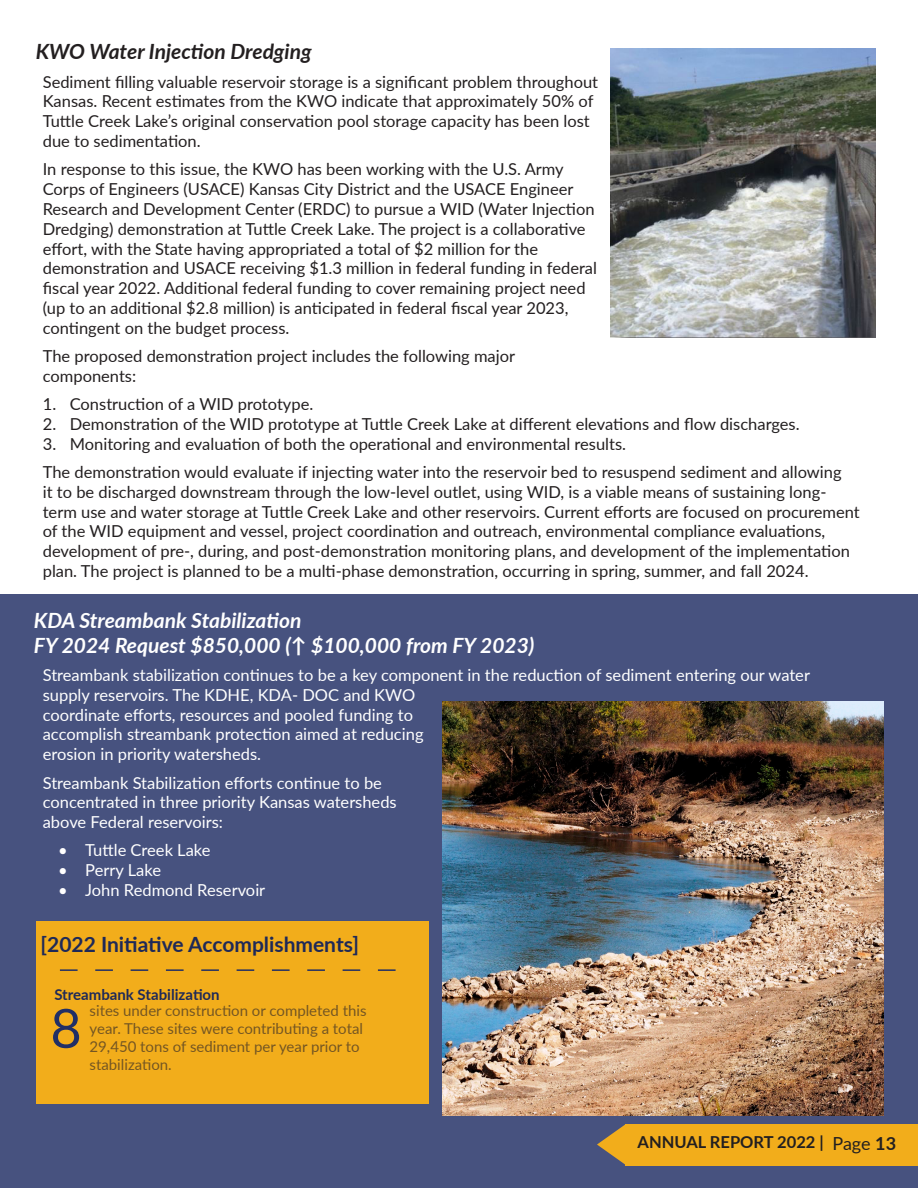
<style>
.page{position:relative;width:918px;height:1188px;background:#fff}
.page>*{position:absolute;margin:0;border:0;box-sizing:border-box;transform-origin:0 0}
.Highlight_Text{font:54px "Lato";color:#212f65}
.Heading_2{font:italic 700 21px "Lato";color:#fff}
.Heading_2-2{font:700 21px "Lato";color:#1e2958}
.Heading_2-3{font:italic 700 21px "Lato";color:#231f20}
.t1{font:16.5px/19.8px "Lato";color:#231f20}
.t2{font:16.5px/19.8px "Lato";color:#fff}
.t3{font:700 16.5px "Lato";color:#231f20}
.Caption___Footer{font:15px/18px "Lato";color:#745623}
.Caption___Footer-2{font:700 15px "Lato";color:#1e2958}
.s1{font-weight:400;font-size:18px}
.s2{font-size:18px}
</style>
<div class="page">
<div style="left:0;top:594px;width:918px;height:594px;background:#47527f"></div>
<img style="left:442px;top:701px;width:441px;height:415px">
<img style="left:611px;top:49px;width:264px;height:289px">
<div style="left:36px;top:921px;width:393px;height:183px;background:#f2ad1b"></div>
<div style="left:625px;top:1124px;width:293px;height:41px;background:#f2ad1b"></div>
<svg style="left:597px;top:1124px;width:28px;height:41px"></svg>
<svg style="left:60px;top:969px;width:336px;height:2px"></svg>
<p class="Heading_2-3" style="left:36px;top:36px;width:277px">KWO Water Injection Dredging</p>
<p class="t1" style="left:43px;top:71px;width:557px">Sediment filling valuable reservoir storage is a significant problem throughout Kansas. Recent estimates from the KWO indicate that approximately 50% of Tuttle Creek Lake’s original conservation pool storage capacity has been lost due to sedimentation.</p>
<p class="t1" style="left:43px;top:159px;width:556px">In response to this issue, the KWO has been working with the U.S. Army Corps of Engineers (USACE) Kansas City District and the USACE Engineer Research and Development Center (ERDC) to pursue a WID (Water Injection Dredging) demonstration at Tuttle Creek Lake. The project is a collaborative effort, with the State having appropriated a total of $2 million for the demonstration and USACE receiving $1.3 million in federal funding in federal fiscal year 2022. Additional federal funding to cover remaining project need (up to an additional $2.8 million) is anticipated in federal fiscal year 2023, contingent on the budget process.</p>
<p class="t1" style="left:43px;top:345px;width:474px">The proposed demonstration project includes the following major components:</p>
<p class="t1" style="left:43px;top:394px;width:272px">1. Construction of a WID prototype.</p>
<p class="t1" style="left:43px;top:413px;width:758px">2. Demonstration of the WID prototype at Tuttle Creek Lake at different elevations and flow discharges.</p>
<p class="t1" style="left:43px;top:433px;width:585px">3. Monitoring and evaluation of both the operational and environmental results.</p>
<p class="t1" style="left:43px;top:461px;width:819px">The demonstration would evaluate if injecting water into the reservoir bed to resuspend sediment and allowing<br>it to be discharged downstream through the low-level outlet, using WID, is a viable means of sustaining long&shy;term use and water storage at Tuttle Creek Lake and other reservoirs. Current efforts are focused on procurement of the WID equipment and vessel, project coordination and outreach, environmental compliance evaluations, development of pre-, during, and post-demonstration monitoring plans, and development of the implementation plan. The project is planned to be a multi-phase demonstration, occurring in spring, summer, and fall 2024.</p>
<p class="Heading_2" style="left:34px;top:605px;width:269px">KDA Streambank Stabilization</p>
<p class="Heading_2" style="left:34px;top:630px;width:502px">FY 2024 Request $850,000 (↑ $100,000 from FY 2023)</p>
<p class="t2" style="left:43px;top:664px;width:769px">Streambank stabilization continues to be a key component in the reduction of sediment entering our water supply reservoirs. The KDHE, KDA- DOC and KWO<br>coordinate efforts, resources and pooled funding to<br>accomplish streambank protection aimed at reducing<br>erosion in priority watersheds.</p>
<p class="t2" style="left:43px;top:772px;width:355px">Streambank Stabilization efforts continue to be concentrated in three priority Kansas watersheds above Federal reservoirs:</p>
<p class="t2" style="left:58px;top:840px;width:154px">• Tuttle Creek Lake</p>
<p class="t2" style="left:58px;top:860px;width:104px">• Perry Lake</p>
<p class="t2" style="left:58px;top:879px;width:208px">• John Redmond Reservoir</p>
<p class="Heading_2-2" style="left:41px;top:929px;width:320px">[2022 Initiative Accomplishments]</p>
<p class="Caption___Footer-2" style="left:54px;top:983px;width:167px">Streambank Stabilization</p>
<p class="Highlight_Text" style="left:50px;top:990px;width:33px">8</p>
<p class="Caption___Footer" style="left:90px;top:1001px;width:278px">sites under construction or completed this year. These sites were contributing a total 29,450 tons of sediment per year prior to stabilization.</p>
<p class="t3" style="left:638px;top:1130px;width:260px">ANNUAL REPORT 2022 | <span class="s1">Page</span> <span class="s2">13</span></p>
</div>
